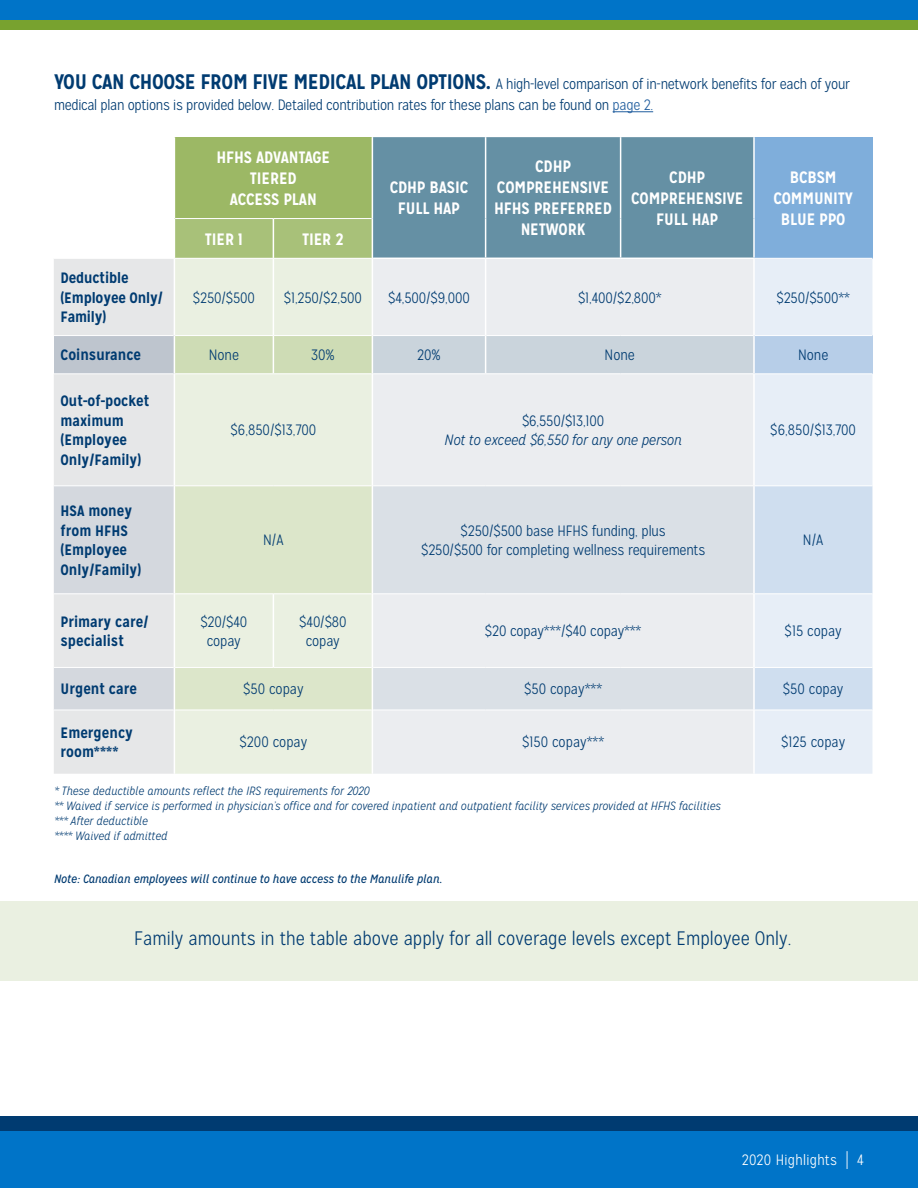
<style>
.page{position:relative;width:918px;height:1188px;background:#fff}
.page>*{position:absolute;margin:0;border:0;box-sizing:border-box;transform-origin:0 0}
.t1{font:300 19.5px "Mission Gothic";color:#003b71}
.t2{font:700 16.5px/21px "Mission Gothic";letter-spacing:-.01em;color:#fff;text-align:center}
.t3{font:300 15px/19.5px "Mission Gothic";letter-spacing:-.01em;color:#003b71;text-align:center}
.t4{font:700 15px/19.5px "Mission Gothic";color:#003b71}
.t5{font:italic 300 15px "Mission Gothic";letter-spacing:-.01em;color:#003b71}
.t6{font:300 15px "Mission Gothic";letter-spacing:.02em;color:#fff}
.t7{font:italic 300 12px/15px "Mission Gothic";color:#003b71}
.t8{font:italic 12px "Mission Gothic";color:#003b71}
.s1{font-weight:700;font-size:21px}
.s2{color:#215e9e}
.s3{font-size:19.8px}
</style>
<div class="page">
<hr style="left:613px;top:111px;width:40px;height:1px;background:#215e9e">
<div style="left:0;top:901px;width:918px;height:79px;background:#eaf0e1"></div>
<div style="left:174px;top:137px;width:198px;height:82px;background:#9cb865"></div>
<div style="left:373px;top:137px;width:380px;height:121px;background:#6590a4"></div>
<div style="left:754px;top:137px;width:118px;height:121px;background:#7faedb"></div>
<div style="left:175px;top:219px;width:197px;height:39px;background:#a8c179"></div>
<div style="left:54px;top:259px;width:120px;height:515px;background:#e6e7e8"></div>
<div style="left:175px;top:259px;width:197px;height:515px;background:#eaf0e1"></div>
<div style="left:373px;top:259px;width:380px;height:515px;background:#ebedf0"></div>
<div style="left:755px;top:259px;width:117px;height:515px;background:#e7eef7"></div>
<div style="left:54px;top:336px;width:120px;height:38px;background:#bec5ce"></div>
<svg style="left:175px;top:336px;width:578px;height:37px;background:#cbd6ce"></svg>
<div style="left:754px;top:336px;width:118px;height:38px;background:#b7cee8"></div>
<svg style="left:54px;top:486px;width:120px;height:224px;background:#dadde1"></svg>
<svg style="left:175px;top:486px;width:197px;height:224px;background:#e0e9d1"></svg>
<svg style="left:373px;top:486px;width:380px;height:224px;background:#dfe4e9"></svg>
<svg style="left:755px;top:486px;width:117px;height:224px;background:#d7e3f1"></svg>
<hr style="left:175px;top:218px;width:98px;height:1px;background:#fff">
<hr style="left:273px;top:218px;width:99px;height:1px;background:#fff">
<hr style="left:54px;top:335px;width:120px;height:1px;background:#fff">
<hr style="left:175px;top:335px;width:98px;height:1px;background:#fff">
<hr style="left:273px;top:335px;width:99px;height:1px;background:#fff">
<hr style="left:373px;top:335px;width:112px;height:1px;background:#fff">
<hr style="left:486px;top:335px;width:135px;height:1px;background:#fff">
<hr style="left:621px;top:335px;width:132px;height:1px;background:#fff">
<hr style="left:755px;top:335px;width:117px;height:1px;background:#fff">
<hr style="left:54px;top:373px;width:120px;height:1px;background:#fff">
<hr style="left:175px;top:373px;width:98px;height:1px;background:#fff">
<hr style="left:273px;top:373px;width:99px;height:1px;background:#fff">
<hr style="left:373px;top:373px;width:113px;height:1px;background:#fff">
<hr style="left:486px;top:373px;width:135px;height:1px;background:#fff">
<hr style="left:621px;top:373px;width:132px;height:1px;background:#fff">
<hr style="left:755px;top:373px;width:117px;height:1px;background:#fff">
<hr style="left:54px;top:485px;width:120px;height:1px;background:#fff">
<hr style="left:175px;top:485px;width:98px;height:1px;background:#fff">
<hr style="left:273px;top:485px;width:99px;height:1px;background:#fff">
<hr style="left:373px;top:485px;width:113px;height:1px;background:#fff">
<hr style="left:486px;top:485px;width:135px;height:1px;background:#fff">
<hr style="left:621px;top:485px;width:132px;height:1px;background:#fff">
<hr style="left:755px;top:485px;width:117px;height:1px;background:#fff">
<hr style="left:54px;top:593px;width:120px;height:1px;background:#fff">
<hr style="left:175px;top:593px;width:98px;height:1px;background:#fff">
<hr style="left:273px;top:593px;width:99px;height:1px;background:#fff">
<hr style="left:373px;top:593px;width:113px;height:1px;background:#fff">
<hr style="left:486px;top:593px;width:135px;height:1px;background:#fff">
<hr style="left:621px;top:593px;width:132px;height:1px;background:#fff">
<hr style="left:755px;top:593px;width:117px;height:1px;background:#fff">
<hr style="left:54px;top:667px;width:120px;height:1px;background:#fff">
<hr style="left:175px;top:667px;width:98px;height:1px;background:#fff">
<hr style="left:273px;top:667px;width:99px;height:1px;background:#fff">
<hr style="left:373px;top:667px;width:113px;height:1px;background:#fff">
<hr style="left:486px;top:667px;width:135px;height:1px;background:#fff">
<hr style="left:621px;top:667px;width:132px;height:1px;background:#fff">
<hr style="left:755px;top:667px;width:117px;height:1px;background:#fff">
<hr style="left:54px;top:710px;width:120px;height:1px;background:#fff">
<hr style="left:175px;top:710px;width:98px;height:1px;background:#fff">
<hr style="left:273px;top:710px;width:99px;height:1px;background:#fff">
<hr style="left:373px;top:710px;width:113px;height:1px;background:#fff">
<hr style="left:486px;top:710px;width:135px;height:1px;background:#fff">
<hr style="left:621px;top:710px;width:132px;height:1px;background:#fff">
<hr style="left:755px;top:710px;width:117px;height:1px;background:#fff">
<hr style="left:174px;top:137px;width:1px;height:82px;background:#fff">
<hr style="left:273px;top:219px;width:1px;height:39px;background:#fff">
<hr style="left:485px;top:259px;width:1px;height:77px;background:#fff">
<hr style="left:372px;top:336px;width:1px;height:38px;background:#fff">
<hr style="left:485px;top:336px;width:1px;height:37px;background:#fff">
<hr style="left:753px;top:336px;width:2px;height:38px;background:#fff">
<hr style="left:485px;top:137px;width:1px;height:82px;background:#fff">
<hr style="left:620px;top:137px;width:1px;height:82px;background:#fff">
<hr style="left:485px;top:219px;width:1px;height:39px;background:#fff">
<hr style="left:620px;top:219px;width:1px;height:39px;background:#fff">
<hr style="left:753px;top:137px;width:2px;height:82px;background:#fff">
<hr style="left:753px;top:219px;width:2px;height:39px;background:#fff">
<hr style="left:273px;top:259px;width:1px;height:76px;background:#fff">
<hr style="left:273px;top:336px;width:1px;height:37px;background:#fff">
<hr style="left:273px;top:594px;width:1px;height:73px;background:#fff">
<div style="left:0;top:18px;width:918px;height:12px;background:#78a22f"></div>
<div style="left:0;top:1116px;width:918px;height:14px;background:#003b71"></div>
<div style="left:0;top:1130px;width:918px;height:58px;background:#0074c8"></div>
<div style="left:0;top:0;width:918px;height:19px;background:#0074c8"></div>
<p class="t3" style="left:54px;top:74px;width:798px;line-height:21px;text-align:left"><span class="s1">YOU CAN CHOOSE FROM FIVE MEDICAL PLAN OPTIONS.</span> A high-level comparison of in-network benefits for each of your medical plan options is provided below. Detailed contribution rates for these plans can be found on <span class="s2">page 2.</span></p>
<p class="t4" style="left:61px;top:268px;width:104px">Deductible (Employee Only/<br>Family)</p>
<p class="t2" style="left:217px;top:147px;width:115px">HFHS ADVANTAGE<br>TIERED<br>ACCESS PLAN</p>
<p class="t2" style="left:205px;top:228px;width:39px">TIER 1</p>
<p class="t2" style="left:302px;top:228px;width:43px">TIER 2</p>
<p class="t2" style="left:390px;top:177px;width:80px">CDHP BASIC<br>FULL HAP</p>
<p class="t2" style="left:494px;top:156px;width:119px">CDHP<br>COMPREHENSIVE<br>HFHS PREFERRED<br>NETWORK</p>
<p class="t2" style="left:631px;top:167px;width:114px">CDHP<br>COMPREHENSIVE<br>FULL HAP</p>
<p class="t2" style="left:773px;top:167px;width:81px">BCBSM<br>COMMUNITY<br>BLUE PPO</p>
<p class="t3" style="left:193px;top:288px;width:63px">$250/$500</p>
<p class="t3" style="left:284px;top:288px;width:79px">$1,250/$2,500</p>
<p class="t3" style="left:388px;top:288px;width:83px">$4,500/$9,000</p>
<p class="t3" style="left:578px;top:288px;width:85px">$1,400/$2,800*</p>
<p class="t3" style="left:777px;top:288px;width:75px">$250/$500**</p>
<p class="t4" style="left:61px;top:345px;width:82px">Coinsurance</p>
<p class="t3" style="left:209px;top:346px;width:32px">None</p>
<p class="t3" style="left:311px;top:346px;width:25px">30%</p>
<p class="t3" style="left:417px;top:346px;width:25px">20%</p>
<p class="t3" style="left:605px;top:346px;width:32px">None</p>
<p class="t3" style="left:798px;top:346px;width:32px">None</p>
<p class="t4" style="left:61px;top:391px;width:90px">Out-of-pocket maximum (Employee<br>Only/Family)</p>
<p class="t3" style="left:522px;top:411px;width:84px">$6,550/$13,100</p>
<p class="t5" style="left:444px;top:431px;width:239px">Not to exceed $6,550 for any one person</p>
<p class="t3" style="left:230px;top:421px;width:87px">$6,850/$13,700</p>
<p class="t3" style="left:770px;top:421px;width:87px">$6,850/$13,700</p>
<p class="t4" style="left:61px;top:501px;width:82px">HSA money from HFHS (Employee<br>Only/Family)</p>
<p class="t3" style="left:263px;top:531px;width:22px">N/A</p>
<p class="t3" style="left:421px;top:521px;width:286px">$250/$500 base HFHS funding, plus<br>$250/$500 for completing wellness requirements</p>
<p class="t3" style="left:803px;top:531px;width:22px">N/A</p>
<p class="t4" style="left:61px;top:612px;width:89px">Primary care/ specialist</p>
<p class="t3" style="left:200px;top:612px;width:49px">$20/$40 copay</p>
<p class="t3" style="left:299px;top:612px;width:49px">$40/$80 copay</p>
<p class="t3" style="left:485px;top:622px;width:158px">$20 copay***/$40 copay***</p>
<p class="t3" style="left:785px;top:622px;width:59px">$15 copay</p>
<p class="t4" style="left:61px;top:679px;width:78px">Urgent care</p>
<p class="t3" style="left:243px;top:680px;width:62px">$50 copay</p>
<p class="t3" style="left:524px;top:680px;width:80px">$50 copay***</p>
<p class="t3" style="left:783px;top:680px;width:62px">$50 copay</p>
<p class="t4" style="left:61px;top:723px;width:74px">Emergency room****</p>
<p class="t3" style="left:239px;top:733px;width:69px">$200 copay</p>
<p class="t3" style="left:522px;top:733px;width:84px">$150 copay***</p>
<p class="t3" style="left:781px;top:733px;width:66px">$125 copay</p>
<p class="t7" style="left:54px;top:783px;width:668px">* These deductible amounts reflect the IRS requirements for 2020<br>** Waived if service is performed in physician’s office and for covered inpatient and outpatient facility services provided at HFHS facilities *** After deductible<br>**** Waived if admitted</p>
<p class="t8" style="left:54px;top:872px;width:390px">Note: Canadian employees will continue to have access to the Manulife plan.</p>
<h1 class="t1" style="left:134px;top:927px;width:659px">Family amounts in the table above apply for all coverage levels except Employee Only.</h1>
<p class="t6" style="left:742px;top:1151px;width:124px">2020 Highlights <span class="s3">|</span> 4</p>
</div>
